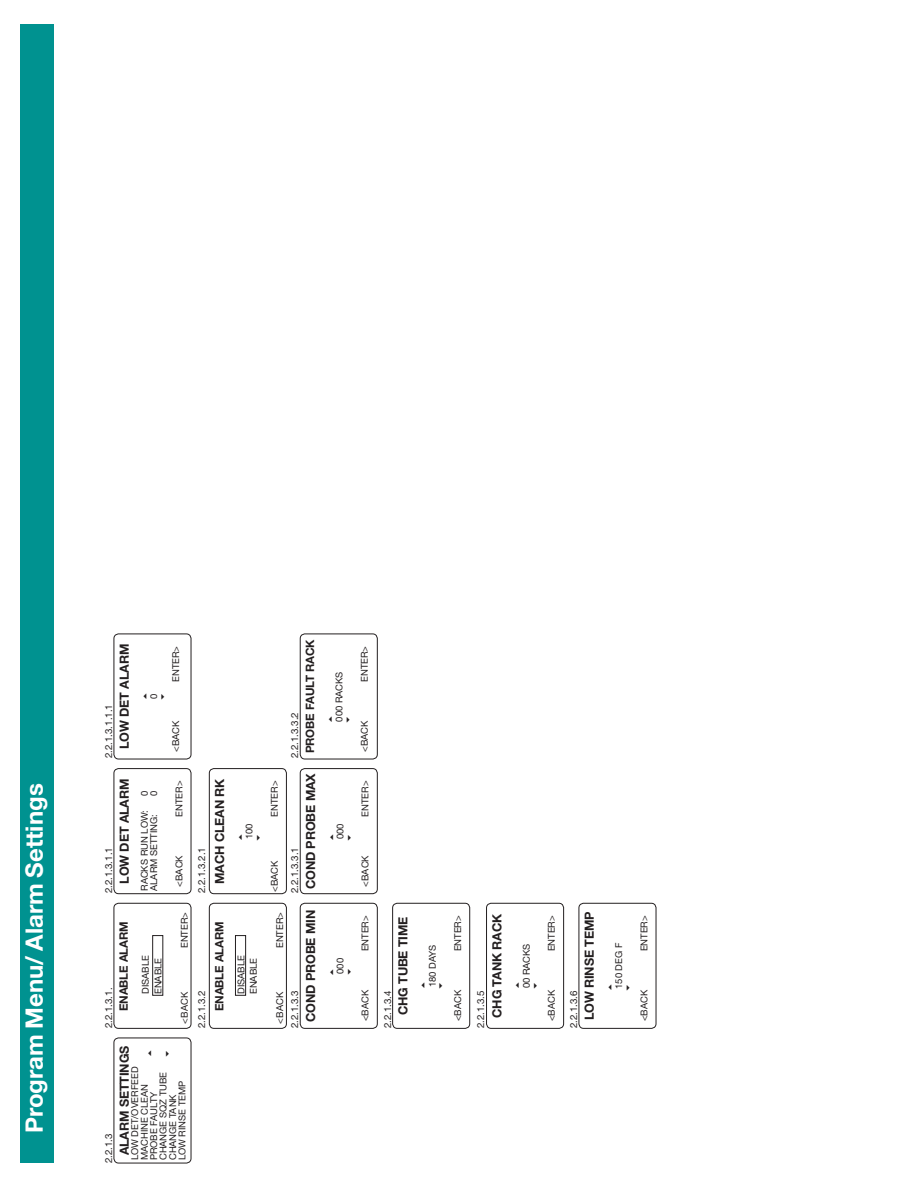
<style>
.page{position:relative;width:918px;height:1188px;background:#fff}
.page>*{position:absolute;margin:0;border:0;box-sizing:border-box;transform-origin:0 0}
.Subheads{font:700 24px "Helvetica Neue";color:#fff}
.t1{font:700 12.6px "Helvetica Neue";letter-spacing:-.01em;color:#231f20}
.t2{font:700 11.55px "Helvetica Neue";letter-spacing:-.01em;color:#231f20}
.t3{font:9.75px "Helvetica Neue";color:#231f20}
.t4{font:9.45px/12.6px "Helvetica Neue";color:#231f20}
</style>
<div class="page">
<div style="left:114px;top:1038px;width:77px;height:125px;border:1px solid #231f20;border-radius:5px"></div>
<div style="left:114px;top:903px;width:77px;height:126px;border:1px solid #231f20;border-radius:5px"></div>
<div style="left:152px;top:935px;width:11px;height:61px;border:1px solid #231f20"></div>
<div style="left:114px;top:768px;width:77px;height:126px;border:1px solid #231f20;border-radius:5px"></div>
<div style="left:114px;top:634px;width:77px;height:125px;border:1px solid #231f20;border-radius:5px"></div>
<div style="left:209px;top:903px;width:78px;height:126px;border:1px solid #231f20;border-radius:5px"></div>
<div style="left:235px;top:935px;width:11px;height:61px;border:1px solid #231f20"></div>
<div style="left:209px;top:768px;width:78px;height:126px;border:1px solid #231f20;border-radius:5px"></div>
<div style="left:300px;top:903px;width:78px;height:126px;border:1px solid #231f20;border-radius:5px"></div>
<div style="left:300px;top:768px;width:78px;height:126px;border:1px solid #231f20;border-radius:5px"></div>
<div style="left:300px;top:634px;width:78px;height:125px;border:1px solid #231f20;border-radius:5px"></div>
<div style="left:486px;top:903px;width:78px;height:126px;border:1px solid #231f20;border-radius:5px"></div>
<div style="left:392px;top:903px;width:78px;height:126px;border:1px solid #231f20;border-radius:5px"></div>
<div style="left:579px;top:903px;width:77px;height:126px;border:1px solid #231f20;border-radius:5px"></div>
<div style="left:20px;top:25px;width:34px;height:1138px;background:#009290"></div>
<p class="Subheads" style="left:19px;top:1133px;width:351px;rotate:-90deg">Program Menu/ Alarm Settings</p>
<p class="t1" style="left:117px;top:749px;width:107px;rotate:-90deg">LOW DET ALARM</p>
<p class="t3" style="left:103px;top:758px;width:56px;rotate:-90deg">2.2.1.3.1.1.1</p>
<p class="t1" style="left:117px;top:884px;width:107px;rotate:-90deg">LOW DET ALARM</p>
<p class="t3" style="left:103px;top:893px;width:48px;rotate:-90deg">2.2.1.3.1.1</p>
<p class="t2" style="left:117px;top:1011px;width:91px;rotate:-90deg">ENABLE ALARM</p>
<p class="t3" style="left:103px;top:1028px;width:42px;rotate:-90deg">2.2.1.3.1.</p>
<p class="t4" style="left:147px;top:699px;width:7px;rotate:-90deg">0</p>
<p class="t4" style="left:169px;top:682px;width:37px;rotate:-90deg">ENTER&gt;</p>
<p class="t4" style="left:169px;top:752px;width:33px;rotate:-90deg">&lt;BACK</p>
<p class="t4" style="left:138px;top:796px;width:7px;rotate:-90deg">0</p>
<p class="t4" style="left:147px;top:796px;width:7px;rotate:-90deg">0</p>
<p class="t4" style="left:138px;top:891px;width:82px;rotate:-90deg">RACKS RUN LOW:</p>
<p class="t4" style="left:147px;top:891px;width:78px;rotate:-90deg">ALARM SETTING:</p>
<p class="t4" style="left:139px;top:994px;width:40px;rotate:-90deg">DISABLE<br>ENABLE</p>
<p class="t4" style="left:173px;top:817px;width:37px;rotate:-90deg">ENTER&gt;</p>
<p class="t4" style="left:173px;top:887px;width:33px;rotate:-90deg">&lt;BACK</p>
<p class="t4" style="left:178px;top:948px;width:37px;rotate:-90deg">ENTER&gt;</p>
<p class="t4" style="left:178px;top:1024px;width:33px;rotate:-90deg">&lt;BACK</p>
<p class="t1" style="left:117px;top:1155px;width:111px;rotate:-90deg">ALARM SETTINGS</p>
<p class="t4" style="left:128px;top:1160px;width:95px;rotate:-90deg">LOW DET/OVERFEED</p>
<p class="t4" style="left:157px;top:1160px;width:90px;rotate:-90deg">CHANGE SQZ TUBE</p>
<p class="t4" style="left:176px;top:1160px;width:81px;rotate:-90deg">LOW RINSE TEMP</p>
<p class="t4" style="left:138px;top:1160px;width:78px;rotate:-90deg">MACHINE CLEAN</p>
<p class="t4" style="left:147px;top:1160px;width:70px;rotate:-90deg">PROBE FAULTY</p>
<p class="t4" style="left:166px;top:1160px;width:67px;rotate:-90deg">CHANGE TANK</p>
<p class="t3" style="left:103px;top:1163px;width:31px;rotate:-90deg">2.2.1.3</p>
<p class="t3" style="left:196px;top:893px;width:48px;rotate:-90deg">2.2.1.3.2.1</p>
<p class="t1" style="left:212px;top:884px;width:107px;rotate:-90deg">MACH CLEAN RK</p>
<p class="t3" style="left:196px;top:1028px;width:39px;rotate:-90deg">2.2.1.3.2</p>
<p class="t2" style="left:212px;top:1011px;width:91px;rotate:-90deg">ENABLE ALARM</p>
<p class="t4" style="left:243px;top:839px;width:17px;rotate:-90deg">100</p>
<p class="t4" style="left:235px;top:994px;width:40px;rotate:-90deg">DISABLE<br>ENABLE</p>
<p class="t4" style="left:268px;top:817px;width:37px;rotate:-90deg">ENTER&gt;</p>
<p class="t4" style="left:268px;top:892px;width:33px;rotate:-90deg">&lt;BACK</p>
<p class="t2" style="left:303px;top:753px;width:115px;rotate:-90deg">PROBE FAULT RACK</p>
<p class="t3" style="left:289px;top:758px;width:48px;rotate:-90deg">2.2.1.3.3.2</p>
<p class="t1" style="left:303px;top:889px;width:118px;rotate:-90deg">COND PROBE MAX</p>
<p class="t3" style="left:289px;top:893px;width:48px;rotate:-90deg">2.2.1.3.3.1</p>
<p class="t1" style="left:303px;top:1022px;width:114px;rotate:-90deg">COND PROBE MIN</p>
<p class="t4" style="left:273px;top:948px;width:37px;rotate:-90deg">ENTER&gt;</p>
<p class="t3" style="left:289px;top:1028px;width:39px;rotate:-90deg">2.2.1.3.3</p>
<p class="t4" style="left:273px;top:1024px;width:33px;rotate:-90deg">&lt;BACK</p>
<p class="t4" style="left:333px;top:722px;width:52px;rotate:-90deg">000 RACKS</p>
<p class="t4" style="left:334px;top:839px;width:17px;rotate:-90deg">000</p>
<p class="t4" style="left:334px;top:974px;width:17px;rotate:-90deg">000</p>
<p class="t4" style="left:358px;top:682px;width:37px;rotate:-90deg">ENTER&gt;</p>
<p class="t4" style="left:358px;top:752px;width:33px;rotate:-90deg">&lt;BACK</p>
<p class="t4" style="left:359px;top:817px;width:37px;rotate:-90deg">ENTER&gt;</p>
<p class="t4" style="left:359px;top:887px;width:33px;rotate:-90deg">&lt;BACK</p>
<p class="t4" style="left:359px;top:951px;width:37px;rotate:-90deg">ENTER&gt;</p>
<p class="t4" style="left:359px;top:1021px;width:33px;rotate:-90deg">&lt;BACK</p>
<p class="t4" style="left:451px;top:951px;width:37px;rotate:-90deg">ENTER&gt;</p>
<p class="t1" style="left:582px;top:1020px;width:110px;rotate:-90deg">LOW RINSE TEMP</p>
<p class="t1" style="left:489px;top:1018px;width:105px;rotate:-90deg">CHG TANK RACK</p>
<p class="t4" style="left:545px;top:951px;width:37px;rotate:-90deg">ENTER&gt;</p>
<p class="t1" style="left:395px;top:1015px;width:100px;rotate:-90deg">CHG TUBE TIME</p>
<p class="t4" style="left:520px;top:988px;width:46px;rotate:-90deg">00 RACKS</p>
<p class="t4" style="left:426px;top:987px;width:44px;rotate:-90deg">180 DAYS</p>
<p class="t4" style="left:451px;top:1021px;width:33px;rotate:-90deg">&lt;BACK</p>
<p class="t4" style="left:545px;top:1021px;width:33px;rotate:-90deg">&lt;BACK</p>
<p class="t3" style="left:382px;top:1028px;width:39px;rotate:-90deg">2.2.1.3.4</p>
<p class="t3" style="left:475px;top:1028px;width:39px;rotate:-90deg">2.2.1.3.5</p>
<p class="t3" style="left:568px;top:1028px;width:39px;rotate:-90deg">2.2.1.3.6</p>
<p class="t4" style="left:612px;top:989px;width:48px;rotate:-90deg">150 DEG F</p>
<p class="t4" style="left:638px;top:951px;width:37px;rotate:-90deg">ENTER&gt;</p>
<p class="t4" style="left:638px;top:1021px;width:33px;rotate:-90deg">&lt;BACK</p>
</div>
